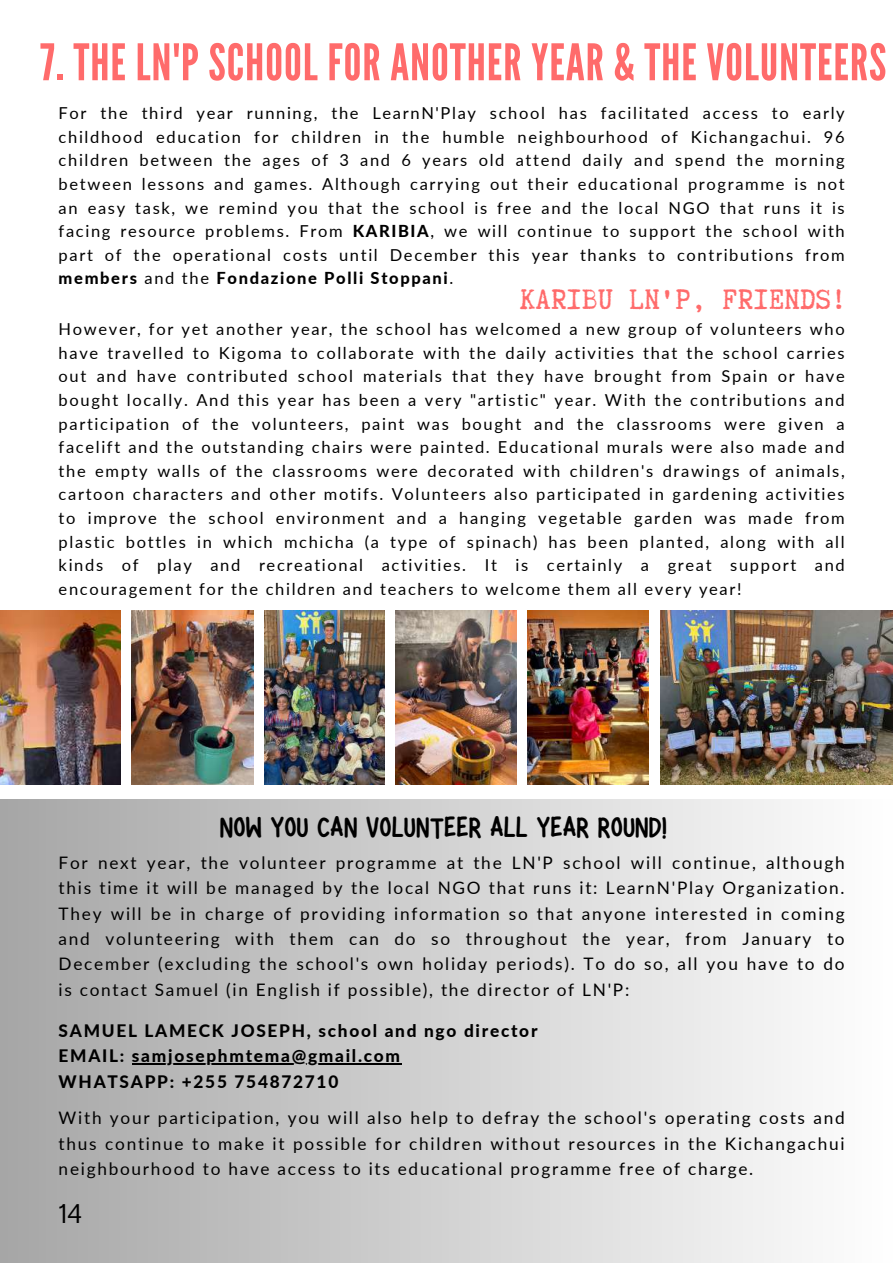
<style>
.page{position:relative;width:893px;height:1264px;background:#fff}
.page>*{position:absolute;margin:0;border:0;box-sizing:border-box;transform-origin:0 0}
.t1{font:50.25px "League Gothic";letter-spacing:.02em;color:#ff6b6b}
.t2{font:37.95px "Hibernate";letter-spacing:.02em;color:#000}
.t3{font:33.45px "Truetypewriter Polygl OTT";letter-spacing:.02em;color:#ff6b6b}
.t4{font:27px "Articulat CF";color:#000}
.t5{font:17.25px/25.5px "Lato";letter-spacing:.1em;color:#000;text-align:justify}
.t6{font:800 17.25px/25.5px "Lato";letter-spacing:.1em;color:#000}
.t7{font:16.5px/23.5px "Lato";letter-spacing:.1em;color:#000;text-align:justify}
.s1{font-weight:800}
</style>
<div class="page">
<img style="left:132px;top:610px;width:121px;height:174px">
<img style="left:264px;top:610px;width:120px;height:174px">
<img style="left:396px;top:610px;width:120px;height:174px">
<img style="left:527px;top:610px;width:122px;height:174px">
<img style="left:0;top:610px;width:120px;height:174px">
<div style="left:0;top:799px;width:892px;height:463px;background:linear-gradient(to right,#a6a6a6,#fefefe)"></div>
<img style="left:661px;top:610px;width:231px;height:174px">
<hr style="left:132px;top:1063px;width:270px;height:1px;background:#000">
<h1 class="t1" style="left:40px;top:33px;width:847px">7. THE LN'P SCHOOL FOR ANOTHER YEAR &amp; THE VOLUNTEERS</h1>
<p class="t7" style="left:59px;top:101px;width:787px">For the third year running, the LearnN'Play school has facilitated access to early childhood education for children in the humble neighbourhood of Kichangachui. 96 children between the ages of 3 and 6 years old attend daily and spend the morning between lessons and games. Although carrying out their educational programme is not an easy task, we remind you that the school is free and the local NGO that runs it is facing resource problems. From <span class="s1">KARIBIA</span>, we will continue to support the school with part of the operational costs until December this year thanks to contributions from <span class="s1">members</span> and the <span class="s1">Fondazione Polli Stoppani</span>.</p>
<h3 class="t3" style="left:520px;top:282px;width:327px">KARIBU LN'P, FRIENDS!</h3>
<p class="t7" style="left:59px;top:317px;width:787px">However, for yet another year, the school has welcomed a new group of volunteers who have travelled to Kigoma to collaborate with the daily activities that the school carries out and have contributed school materials that they have brought from Spain or have bought locally. And this year has been a very "artistic" year. With the contributions and participation of the volunteers, paint was bought and the classrooms were given a facelift and the outstanding chairs were painted. Educational murals were also made and the empty walls of the classrooms were decorated with children's drawings of animals, cartoon characters and other motifs. Volunteers also participated in gardening activities to improve the school environment and a hanging vegetable garden was made from plastic bottles in which mchicha (a type of spinach) has been planted, along with all kinds of play and recreational activities. It is certainly a great support and encouragement for the children and teachers to welcome them all every year!</p>
<h2 class="t2" style="left:220px;top:808px;width:448px">NOW YOU CAN VOLUNTEER ALL YEAR ROUND!</h2>
<p class="t5" style="left:59px;top:849px;width:787px">For next year, the volunteer programme at the LN'P school will continue, although this time it will be managed by the local NGO that runs it: LearnN'Play Organization.<br>They will be in charge of providing information so that anyone interested in coming and volunteering with them can do so throughout the year, from January to December (excluding the school's own holiday periods). To do so, all you have to do is contact Samuel (in English if possible), the director of LN'P:</p>
<p class="t6" style="left:59px;top:1017px;width:480px">SAMUEL LAMECK JOSEPH, school and ngo director<br>EMAIL: samjosephmtema@gmail.com<br>WHATSAPP: +255 754872710</p>
<p class="t5" style="left:59px;top:1104px;width:787px">With your participation, you will also help to defray the school's operating costs and thus continue to make it possible for children without resources in the Kichangachui neighbourhood to have access to its educational programme free of charge.</p>
<h3 class="t4" style="left:59px;top:1196px;width:25px">14</h3>
</div>
